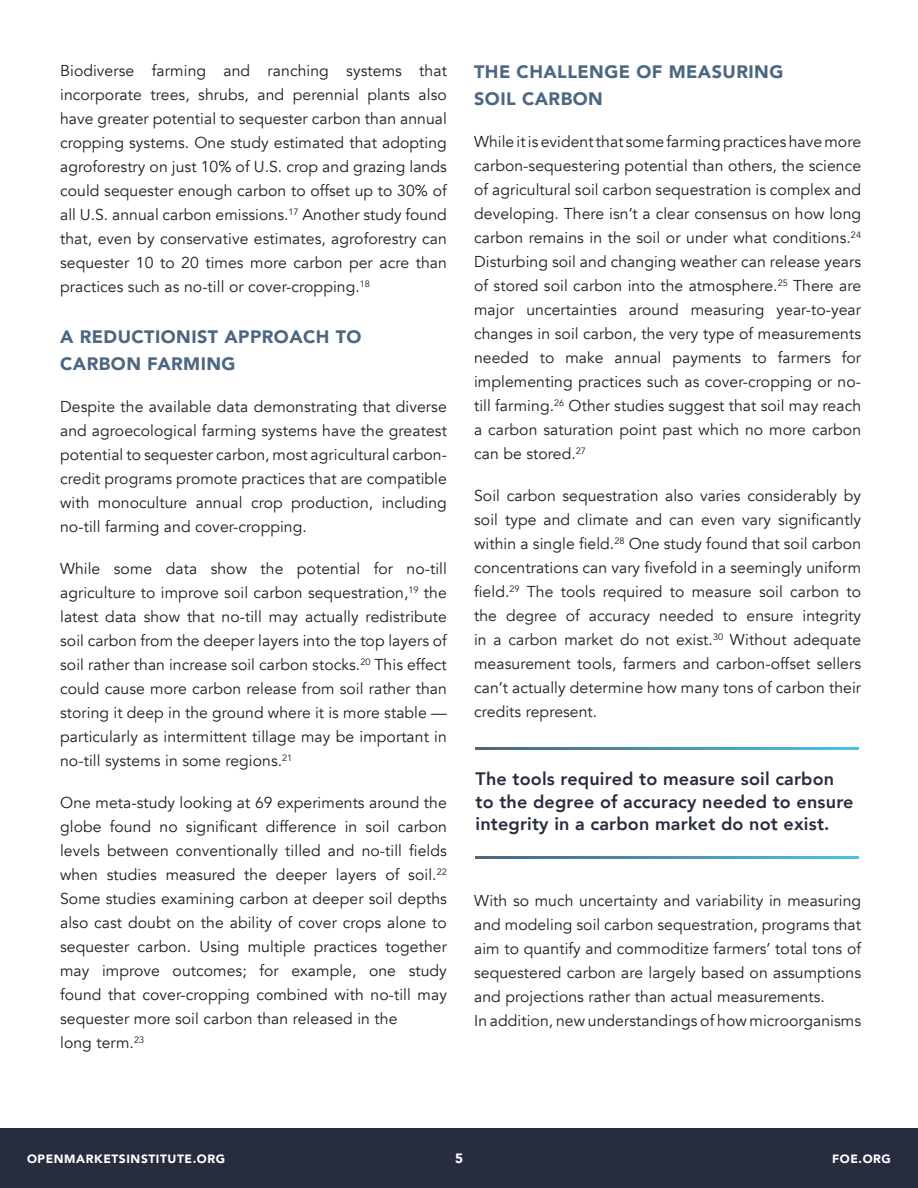
<style>
.page{position:relative;width:918px;height:1188px;background:#fff}
.page>*{position:absolute;margin:0;border:0;box-sizing:border-box;transform-origin:0 0}
.t1{font:800 18px/22.5px "Avenir";letter-spacing:.01em;color:#282c3f}
.t2{font:900 18px/27px "Avenir";letter-spacing:.025em;color:#4c6780}
.t3{font:15.75px/24px "Avenir";letter-spacing:.005em;color:#1e1e1d;text-align:justify}
.t4{font:900 13.5px "Avenir";color:#fff}
.t5{font:900 12px "Avenir";letter-spacing:.05em;color:#fff}
</style>
<div class="page">
<div style="left:0;top:1128px;width:918px;height:60px;background:#282c3f"></div>
<p class="t3" style="left:60px;top:60px;width:388px">Biodiverse farming and ranching systems that incorporate trees, shrubs, and perennial plants also have greater potential to sequester carbon than annual cropping systems. One study estimated that adopting agroforestry on just 10% of U.S. crop and grazing lands could sequester enough carbon to offset up to 30% of all U.S. annual carbon emissions.<sup>17</sup> Another study found that, even by conservative estimates, agroforestry can sequester 10 to 20 times more carbon per acre than practices such as no-till or cover-cropping.<sup>18</sup></p>
<p class="t2" style="left:60px;top:323px;width:303px">A REDUCTIONIST APPROACH TO<br>CARBON FARMING</p>
<p class="t3" style="left:60px;top:396px;width:388px">Despite the available data demonstrating that diverse and agroecological farming systems have the greatest potential to sequester carbon, most agricultural carbon&shy;credit programs promote practices that are compatible with monoculture annual crop production, including no-till farming and cover-cropping.</p>
<p class="t3" style="left:60px;top:558px;width:388px">While some data show the potential for no-till agriculture to improve soil carbon sequestration,<sup>19</sup> the latest data show that no-till may actually redistribute soil carbon from the deeper layers into the top layers of soil rather than increase soil carbon stocks.<sup>20</sup> This effect could cause more carbon release from soil rather than storing it deep in the ground where it is more stable — particularly as intermittent tillage may be important in no-till systems in some regions.<sup>21</sup></p>
<p class="t3" style="left:60px;top:792px;width:388px;text-align:left">One meta-study looking at 69 experiments around the globe found no significant difference in soil carbon levels between conventionally tilled and no-till fields when studies measured the deeper layers of soil.<sup>22<br></sup>Some studies examining carbon at deeper soil depths also cast doubt on the ability of cover crops alone to sequester carbon. Using multiple practices together may improve outcomes; for example, one study found that cover-cropping combined with no-till may sequester more soil carbon than released in the<br>long term.<sup>23</sup></p>
<p class="t2" style="left:474px;top:58px;width:311px">THE CHALLENGE OF MEASURING<br>SOIL CARBON</p>
<p class="t3" style="left:474px;top:131px;width:389px">While it is evident that some farming practices have more carbon-sequestering potential than others, the science of agricultural soil carbon sequestration is complex and developing. There isn’t a clear consensus on how long carbon remains in the soil or under what conditions.<sup>24<br></sup>Disturbing soil and changing weather can release years of stored soil carbon into the atmosphere.<sup>25</sup> There are major uncertainties around measuring year-to-year changes in soil carbon, the very type of measurements needed to make annual payments to farmers for implementing practices such as cover-cropping or no&shy;till farming.<sup>26</sup> Other studies suggest that soil may reach a carbon saturation point past which no more carbon can be stored.<sup>27</sup></p>
<p class="t3" style="left:474px;top:485px;width:389px">Soil carbon sequestration also varies considerably by soil type and climate and can even vary significantly within a single field.<sup>28</sup> One study found that soil carbon concentrations can vary fivefold in a seemingly uniform field.<sup>29</sup> The tools required to measure soil carbon to the degree of accuracy needed to ensure integrity in a carbon market do not exist.<sup>30</sup> Without adequate measurement tools, farmers and carbon-offset sellers can’t actually determine how many tons of carbon their credits represent.</p>
<p class="t1" style="left:476px;top:769px;width:380px">The tools required to measure soil carbon to the degree of accuracy needed to ensure integrity in a carbon market do not exist.</p>
<p class="t3" style="left:474px;top:890px;width:389px;text-align:left">With so much uncertainty and variability in measuring and modeling soil carbon sequestration, programs that aim to quantify and commoditize farmers’ total tons of sequestered carbon are largely based on assumptions and projections rather than actual measurements.<br>In addition, new understandings of how microorganisms</p>
<p class="t5" style="left:27px;top:1151px;width:200px">OPENMARKETSINSTITUTE.ORG</p>
<p class="t4" style="left:455px;top:1150px;width:9px">5</p>
<p class="t5" style="left:832px;top:1151px;width:60px">FOE.ORG</p>
</div>
